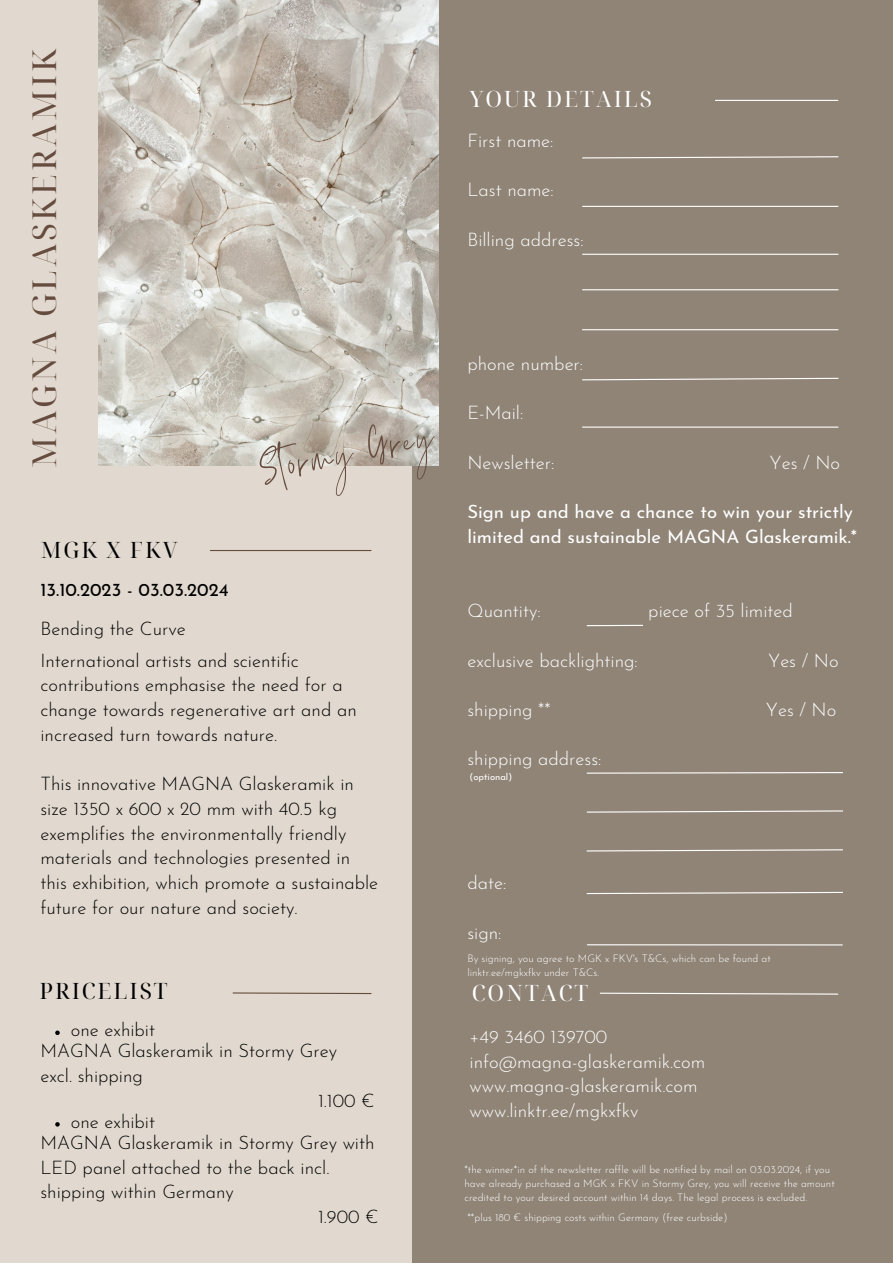
<style>
.page{position:relative;width:893px;height:1264px;background:#fff}
.page>*{position:absolute;margin:0;border:0;box-sizing:border-box;transform-origin:0 0}
.t1{font:51.15px "Themysion";color:#664c3e}
.t2{font:33px "Noto Serif Display";letter-spacing:.085em;color:#664c3e}
.t3{font:22.5px "Noto Serif Display";letter-spacing:.085em;color:#fff}
.t4{font:22.5px "Noto Serif Display";letter-spacing:.085em;color:#000}
.t5{font:300 18.45px/24.8px "Josefin Sans";color:#000}
.t6{font:300 18.45px "Josefin Sans";color:#fff}
.t7{font:18.45px/24.8px "Josefin Sans";color:#fff}
.t8{font:18.45px "Josefin Sans";color:#000}
.t9{font:300 10.5px/14px "Josefin Sans";color:#fff}
.t10{font:9.45px "Josefin Sans";color:#fff}
</style>
<div class="page">
<div style="left:0;top:0;width:892px;height:1262px;background:#e1d9cf"></div>
<div style="left:411px;top:0;width:481px;height:1262px;background:#8f8476"></div>
<img style="left:99px;top:0;width:339px;height:465px">
<hr style="left:210px;top:550px;width:161px;height:1px;background:#664c3e">
<svg style="left:232px;top:992px;width:140px;height:2px"></svg>
<svg style="left:600px;top:992px;width:238px;height:3px"></svg>
<hr style="left:715px;top:100px;width:122px;height:1px;background:#fff">
<svg style="left:55px;top:1122px;width:5px;height:4px"></svg>
<svg style="left:582px;top:156px;width:257px;height:3px"></svg>
<hr style="left:582px;top:206px;width:256px;height:1px;background:#fff">
<hr style="left:582px;top:254px;width:256px;height:1px;background:#fff">
<hr style="left:582px;top:289px;width:256px;height:1px;background:#fff">
<hr style="left:582px;top:329px;width:256px;height:1px;background:#fff">
<svg style="left:582px;top:377px;width:257px;height:4px"></svg>
<hr style="left:582px;top:426px;width:256px;height:1px;background:#fff">
<svg style="left:586px;top:772px;width:257px;height:2px"></svg>
<svg style="left:586px;top:849px;width:257px;height:3px"></svg>
<hr style="left:587px;top:944px;width:255px;height:1px;background:#fff">
<hr style="left:586px;top:625px;width:57px;height:1px;background:#fff">
<svg style="left:55px;top:1030px;width:5px;height:5px"></svg>
<svg style="left:586px;top:810px;width:257px;height:3px"></svg>
<svg style="left:586px;top:891px;width:257px;height:3px"></svg>
<p class="t2" style="left:21px;top:468px;width:421px;rotate:-90deg">MAGNA GLASKERAMIK</p>
<p class="t4" style="left:40px;top:534px;width:139px">MGK X FKV</p>
<p class="t8" style="left:40px;top:582px;width:190px">13.10.2023 - 03.03.2024</p>
<p class="t5" style="left:40px;top:618px;width:147px">Bending the Curve</p>
<p class="t1" style="left:254px;top:432px;width:176px;rotate:-11deg">Stormy Grey</p>
<p class="t5" style="left:40px;top:649px;width:318px">International artists and scientific contributions emphasise the need for a change towards regenerative art and an increased turn towards nature.</p>
<p class="t5" style="left:40px;top:773px;width:339px">This innovative MAGNA Glaskeramik in size 1350 x 600 x 20 mm with 40.5 kg exemplifies the environmentally friendly materials and technologies presented in this exhibition, which promote a sustainable future for our nature and society.</p>
<p class="t4" style="left:39px;top:974px;width:130px">PRICELIST</p>
<p class="t5" style="left:71px;top:1019px;width:86px">one exhibit</p>
<p class="t5" style="left:40px;top:1040px;width:298px">MAGNA Glaskeramik in Stormy Grey</p>
<p class="t5" style="left:40px;top:1064px;width:104px">excl. shipping</p>
<p class="t5" style="left:318px;top:1089px;width:58px">1.100 €</p>
<p class="t5" style="left:71px;top:1110px;width:86px">one exhibit</p>
<p class="t5" style="left:40px;top:1131px;width:335px">MAGNA Glaskeramik in Stormy Grey with<br>LED panel attached to the back incl. shipping within Germany</p>
<p class="t5" style="left:318px;top:1205px;width:62px">1.900 €</p>
<p class="t3" style="left:469px;top:83px;width:184px">YOUR DETAILS</p>
<p class="t6" style="left:467px;top:133px;width:88px">First name:</p>
<p class="t6" style="left:467px;top:183px;width:88px">Last name:</p>
<p class="t6" style="left:467px;top:232px;width:118px">Billing address:</p>
<p class="t6" style="left:467px;top:356px;width:117px">phone number:</p>
<p class="t6" style="left:467px;top:405px;width:57px">E-Mail:</p>
<p class="t6" style="left:467px;top:455px;width:88px">Newsletter:</p>
<p class="t6" style="left:769px;top:455px;width:72px">Yes / No</p>
<p class="t7" style="left:467px;top:501px;width:391px">Sign up and have a chance to win your strictly limited and sustainable MAGNA Glaskeramik.*</p>
<p class="t6" style="left:467px;top:603px;width:75px">Quantity:</p>
<p class="t6" style="left:648px;top:603px;width:146px">piece of 35 limited</p>
<p class="t6" style="left:467px;top:652px;width:172px">exclusive backlighting:</p>
<p class="t6" style="left:768px;top:652px;width:72px">Yes / No</p>
<p class="t6" style="left:467px;top:702px;width:85px">shipping **</p>
<p class="t6" style="left:765px;top:702px;width:72px">Yes / No</p>
<p class="t6" style="left:467px;top:751px;width:135px">shipping address:</p>
<p class="t10" style="left:469px;top:772px;width:44px">(optional)</p>
<p class="t6" style="left:467px;top:875px;width:40px">date:</p>
<p class="t6" style="left:467px;top:924px;width:36px">sign:</p>
<p class="t9" style="left:467px;top:952px;width:305px">By signing, you agree to MGK x FKV's T&amp;Cs, which can be found at linktr.ee/mgkxfkv under T&amp;Cs.</p>
<p class="t3" style="left:471px;top:976px;width:118px">CONTACT</p>
<p class="t6" style="left:469px;top:1029px;width:139px">+49 3460 139700</p>
<p class="t6" style="left:469px;top:1053px;width:237px">info@magna-glaskeramik.com</p>
<p class="t6" style="left:469px;top:1078px;width:230px">www.magna-glaskeramik.com</p>
<p class="t6" style="left:469px;top:1103px;width:170px">www.linktr.ee/mgkxfkv</p>
<p class="t9" style="left:464px;top:1163px;width:372px">*the winner*in of the newsletter raffle will be notified by mail on 03.03.2024, if you have already purchased a MGK x FKV in Stormy Grey, you will receive the amount credited to your desired account within 14 days. The legal process is excluded.</p>
<p class="t9" style="left:467px;top:1211px;width:262px">**plus 180 € shipping costs within Germany (free curbside)</p>
</div>
